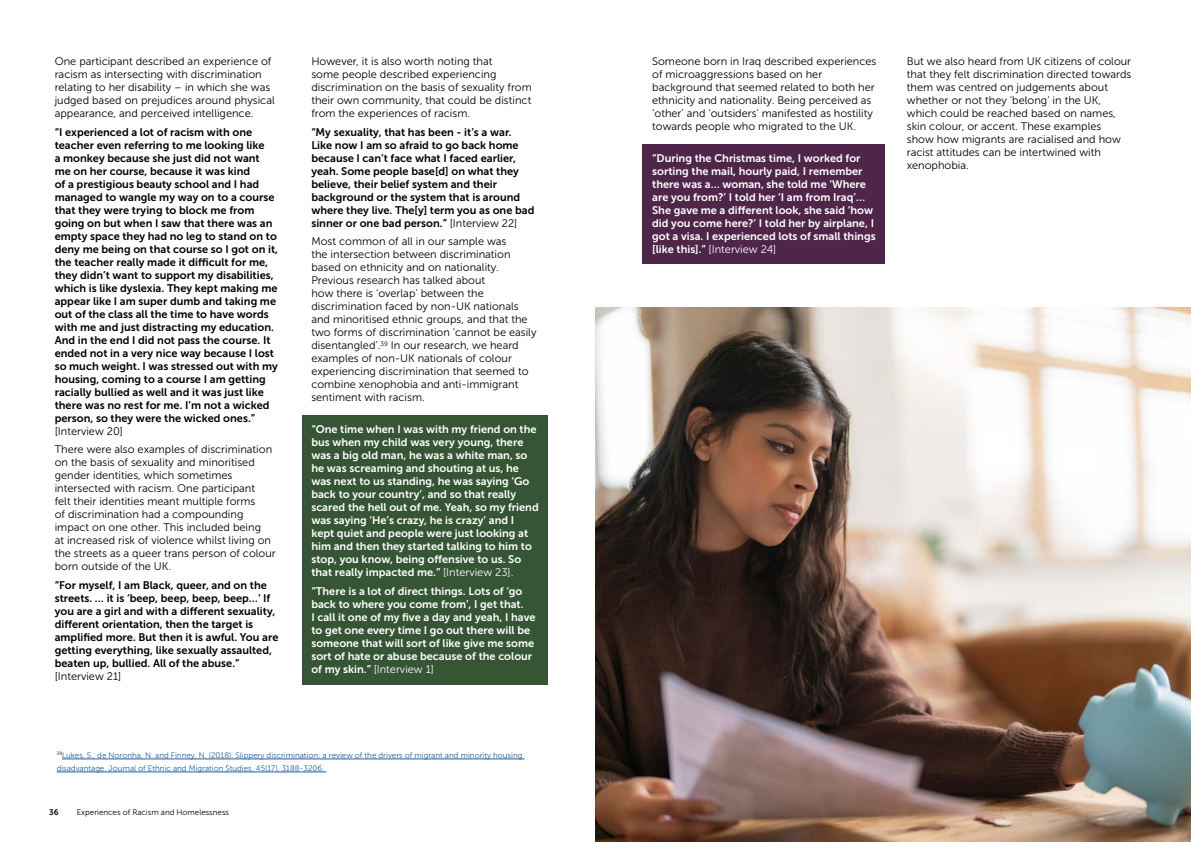
<style>
.page{position:relative;width:1191px;height:842px;background:#fff}
.page>*{position:absolute;margin:0;border:0;box-sizing:border-box;transform-origin:0 0}
.t1{font:11px/13px "Museo Sans 300";color:#000}
.t2{font:11px/13px "Museo Sans 700";color:#000}
.t3{font:11px/13px "Museo Sans 700";color:#fff}
.t4{font:8px/13px "Museo Sans 300";color:#215e9e}
.t5{font:8px "Museo Sans 300";color:#000}
.t6{font:8px "Museo Sans 700";color:#000}
.s1{font-family:"Museo Sans 300"}
</style>
<div class="page">
<div style="left:302px;top:415px;width:246px;height:270px;background:#355535"></div>
<hr style="left:62px;top:759px;width:462px;height:1px;background:#215e9e">
<hr style="left:57px;top:772px;width:269px;height:1px;background:#215e9e">
<div style="left:642px;top:144px;width:243px;height:120px;background:#4f264a"></div>
<img style="left:595px;top:308px;width:596px;height:534px">
<p class="t1" style="left:55px;top:55px;width:221px">One participant described an experience of racism as intersecting with discrimination relating to her disability – in which she was judged based on prejudices around physical appearance, and perceived intelligence.</p>
<p class="t2" style="left:55px;top:125px;width:225px">“I experienced a lot of racism with one teacher even referring to me looking like<br>a monkey because she just did not want me on her course, because it was kind<br>of a prestigious beauty school and I had managed to wangle my way on to a course that they were trying to block me from going on but when I saw that there was an empty space they had no leg to stand on to deny me being on that course so I got on it, the teacher really made it difficult for me, they didn’t want to support my disabilities, which is like dyslexia. They kept making me appear like I am super dumb and taking me out of the class all the time to have words with me and just distracting my education.<br>And in the end I did not pass the course. It ended not in a very nice way because I lost so much weight. I was stressed out with my housing, coming to a course I am getting racially bullied as well and it was just like there was no rest for me. I’m not a wicked person, so they were the wicked ones.” <span class="s1">[Interview 20]</span></p>
<p class="t1" style="left:55px;top:443px;width:223px">There were also examples of discrimination on the basis of sexuality and minoritised gender identities, which sometimes intersected with racism. One participant<br>felt their identities meant multiple forms<br>of discrimination had a compounding impact on one other. This included being<br>at increased risk of violence whilst living on the streets as a queer trans person of colour born outside of the UK.</p>
<p class="t2" style="left:55px;top:579px;width:225px">“For myself, I am Black, queer, and on the streets. … it is ‘beep, beep, beep, beep…’ If you are a girl and with a different sexuality, different orientation, then the target is amplified more. But then it is awful. You are getting everything, like sexually assaulted, beaten up, bullied. All of the abuse.” <span class="s1">[Interview 21]</span></p>
<p class="t1" style="left:311px;top:55px;width:222px">However, it is also worth noting that<br>some people described experiencing discrimination on the basis of sexuality from their own community, that could be distinct from the experiences of racism.</p>
<p class="t2" style="left:311px;top:125px;width:225px">“My sexuality, that has been - it’s a war.<br>Like now I am so afraid to go back home because I can’t face what I faced earlier, yeah. Some people base[d] on what they believe, their belief system and their background or the system that is around where they live. The[y] term you as one bad sinner or one bad person.” <span class="s1">[Interview 22]</span></p>
<p class="t1" style="left:311px;top:235px;width:227px">Most common of all in our sample was<br>the intersection between discrimination based on ethnicity and on nationality.<br>Previous research has talked about<br>how there is ‘overlap’ between the discrimination faced by non-UK nationals and minoritised ethnic groups, and that the two forms of discrimination ‘cannot be easily disentangled’.<sup>39</sup> In our research, we heard examples of non-UK nationals of colour experiencing discrimination that seemed to combine xenophobia and anti-immigrant sentiment with racism.</p>
<p class="t3" style="left:311px;top:423px;width:229px">“One time when I was with my friend on the bus when my child was very young, there was a big old man, he was a white man, so he was screaming and shouting at us, he was next to us standing, he was saying ‘Go back to your country’, and so that really scared the hell out of me. Yeah, so my friend was saying ‘He’s crazy, he is crazy’ and I kept quiet and people were just looking at him and then they started talking to him to stop, you know, being offensive to us. So that really impacted me.” <span class="s1">[Interview 23].</span></p>
<p class="t3" style="left:311px;top:584px;width:226px">“There is a lot of direct things. Lots of ‘go back to where you come from’, I get that.<br>I call it one of my five a day and yeah, I have to get one every time I go out there will be someone that will sort of like give me some sort of hate or abuse because of the colour of my skin.” <span class="s1">[Interview 1]</span></p>
<p class="t4" style="left:57px;top:749px;width:467px"><sup>39</sup>Lukes, S., de Noronha, N. and Finney, N. (2018). Slippery discrimination: a review of the drivers of migrant and minority housing disadvantage. Journal of Ethnic and Migration Studies, 45(17), 3188-3206.</p>
<p class="t6" style="left:49px;top:808px;width:11px">36</p>
<p class="t5" style="left:77px;top:808px;width:154px">Experiences of Racism and Homelessness</p>
<p class="t1" style="left:652px;top:55px;width:226px">Someone born in Iraq described experiences of microaggressions based on her background that seemed related to both her ethnicity and nationality. Being perceived as ‘other’ and ‘outsiders’ manifested as hostility towards people who migrated to the UK.</p>
<p class="t3" style="left:652px;top:151px;width:225px">“During the Christmas time, I worked for sorting the mail, hourly paid, I remember there was a… woman, she told me ‘Where are you from?’ I told her ‘I am from Iraq’… She gave me a different look, she said ‘how did you come here?’ I told her by airplane, I got a visa. I experienced lots of small things [like this].” <span class="s1">[Interview 24]</span></p>
<p class="t1" style="left:907px;top:55px;width:226px">But we also heard from UK citizens of colour that they felt discrimination directed towards them was centred on judgements about whether or not they ‘belong’ in the UK, which could be reached based on names, skin colour, or accent. These examples<br>show how migrants are racialised and how racist attitudes can be intertwined with xenophobia.</p>
</div>
